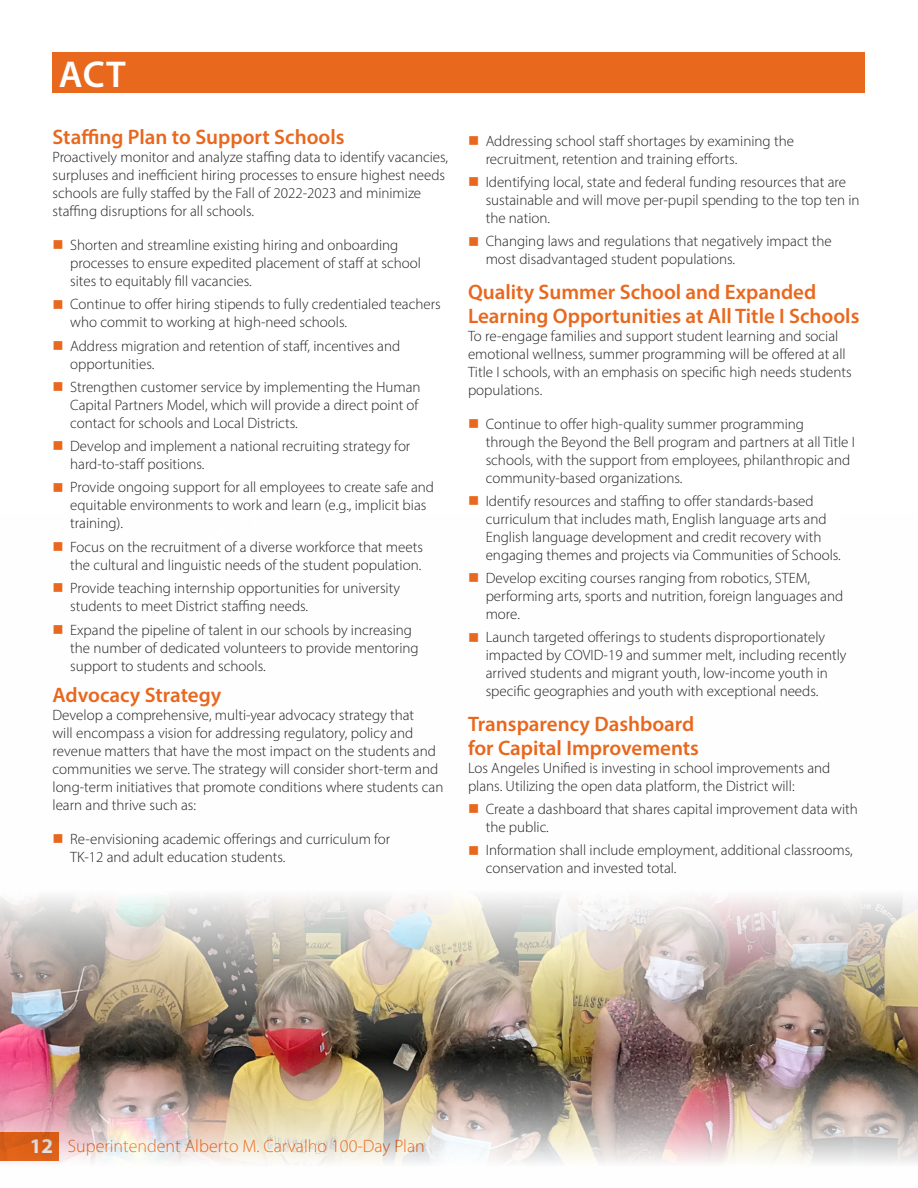
<style>
.page{position:relative;width:918px;height:1188px;background:#fff}
.page>*{position:absolute;margin:0;border:0;box-sizing:border-box;transform-origin:0 0}
.t1{font:600 37.5px "Myriad Pro";color:#fff}
.t2{font:600 21px/24px "Myriad Pro";color:#e8681e}
.t3{font:300 18px "Myriad Pro";color:#e8681e}
.t4{font:300 15px/18px "Myriad Pro";color:#231f20}
.s1{color:#e8681e}
.s2{font-weight:700;font-size:21px;color:#fff}
</style>
<div class="page">
<div style="left:52px;top:52px;width:814px;height:41px;background:#e8681e"></div>
<img style="left:0;top:896px;width:918px;height:267px">
<p class="t1" style="left:59px;top:50px;width:69px">ACT</p>
<p class="t2" style="left:52px;top:125px;width:294px">Staffing Plan to Support Schools</p>
<p class="t4" style="left:52px;top:148px;width:397px">Proactively monitor and analyze staffing data to identify vacancies, surpluses and inefficient hiring processes to ensure highest needs schools are fully staffed by the Fall of 2022-2023 and minimize staffing disruptions for all schools.</p>
<p class="t4" style="left:52px;top:236px;width:347px"><span class="s1">■</span> Shorten and streamline existing hiring and onboarding</p>
<p class="t4" style="left:70px;top:254px;width:352px">processes to ensure expedited placement of staff at school sites to equitably fill vacancies.</p>
<p class="t4" style="left:52px;top:295px;width:390px"><span class="s1">■</span> Continue to offer hiring stipends to fully credentialed teachers</p>
<p class="t4" style="left:70px;top:313px;width:278px">who commit to working at high-need schools.</p>
<p class="t4" style="left:52px;top:336px;width:349px"><span class="s1">■</span> Address migration and retention of staff, incentives and</p>
<p class="t4" style="left:70px;top:354px;width:86px">opportunities.</p>
<p class="t4" style="left:52px;top:378px;width:370px"><span class="s1">■</span> Strengthen customer service by implementing the Human</p>
<p class="t4" style="left:70px;top:396px;width:350px">Capital Partners Model, which will provide a direct point of contact for schools and Local Districts.</p>
<p class="t4" style="left:52px;top:437px;width:359px"><span class="s1">■</span> Develop and implement a national recruiting strategy for</p>
<p class="t4" style="left:70px;top:455px;width:136px">hard-to-staff positions.</p>
<p class="t4" style="left:52px;top:478px;width:383px"><span class="s1">■</span> Provide ongoing support for all employees to create safe and</p>
<p class="t4" style="left:70px;top:496px;width:358px">equitable environments to work and learn (e.g., implicit bias training).</p>
<p class="t4" style="left:52px;top:537px;width:372px"><span class="s1">■</span> Focus on the recruitment of a diverse workforce that meets</p>
<p class="t4" style="left:70px;top:555px;width:353px">the cultural and linguistic needs of the student population.</p>
<p class="t4" style="left:52px;top:579px;width:349px"><span class="s1">■</span> Provide teaching internship opportunities for university</p>
<p class="t4" style="left:70px;top:597px;width:240px">students to meet District staffing needs.</p>
<p class="t4" style="left:52px;top:621px;width:361px"><span class="s1">■</span> Expand the pipeline of talent in our schools by increasing</p>
<p class="t4" style="left:70px;top:639px;width:350px">the number of dedicated volunteers to provide mentoring support to students and schools.</p>
<p class="t2" style="left:52px;top:683px;width:170px">Advocacy Strategy</p>
<p class="t4" style="left:52px;top:706px;width:392px">Develop a comprehensive, multi-year advocacy strategy that<br>will encompass a vision for addressing regulatory, policy and revenue matters that have the most impact on the students and communities we serve. The strategy will consider short-term and long-term initiatives that promote conditions where students can learn and thrive such as:</p>
<p class="t4" style="left:52px;top:830px;width:339px"><span class="s1">■</span> Re-envisioning academic offerings and curriculum for</p>
<p class="t4" style="left:70px;top:848px;width:217px">TK-12 and adult education students.</p>
<p class="t4" style="left:468px;top:132px;width:328px"><span class="s1">■</span> Addressing school staff shortages by examining the</p>
<p class="t4" style="left:486px;top:150px;width:253px">recruitment, retention and training efforts.</p>
<p class="t4" style="left:468px;top:173px;width:380px"><span class="s1">■</span> Identifying local, state and federal funding resources that are</p>
<p class="t4" style="left:486px;top:191px;width:375px">sustainable and will move per-pupil spending to the top ten in the nation.</p>
<p class="t4" style="left:468px;top:232px;width:365px"><span class="s1">■</span> Changing laws and regulations that negatively impact the</p>
<p class="t4" style="left:486px;top:250px;width:251px">most disadvantaged student populations.</p>
<p class="t2" style="left:468px;top:279px;width:393px">Quality Summer School and Expanded<br>Learning Opportunities at All Title I Schools</p>
<p class="t4" style="left:468px;top:327px;width:385px">To re-engage families and support student learning and social emotional wellness, summer programming will be offered at all Title I schools, with an emphasis on specific high needs students populations.</p>
<p class="t4" style="left:468px;top:414px;width:338px"><span class="s1">■</span> Continue to offer high-quality summer programming</p>
<p class="t4" style="left:486px;top:432px;width:371px">through the Beyond the Bell program and partners at all Title I schools, with the support from employees, philanthropic and community-based organizations.</p>
<p class="t4" style="left:468px;top:492px;width:347px"><span class="s1">■</span> Identify resources and staffing to offer standards-based</p>
<p class="t4" style="left:486px;top:510px;width:357px">curriculum that includes math, English language arts and<br>English language development and credit recovery with engaging themes and projects via Communities of Schools.</p>
<p class="t4" style="left:468px;top:569px;width:344px"><span class="s1">■</span> Develop exciting courses ranging from robotics, STEM,</p>
<p class="t4" style="left:486px;top:587px;width:359px">performing arts, sports and nutrition, foreign languages and more.</p>
<p class="t4" style="left:468px;top:628px;width:359px"><span class="s1">■</span> Launch targeted offerings to students disproportionately</p>
<p class="t4" style="left:486px;top:646px;width:362px">impacted by COVID-19 and summer melt, including recently arrived students and migrant youth, low-income youth in specific geographies and youth with exceptional needs.</p>
<p class="t2" style="left:468px;top:711px;width:233px">Transparency Dashboard for Capital Improvements</p>
<p class="t4" style="left:468px;top:759px;width:364px">Los Angeles Unified is investing in school improvements and plans. Utilizing the open data platform, the District will:</p>
<p class="t4" style="left:468px;top:800px;width:391px"><span class="s1">■</span> Create a dashboard that shares capital improvement data with</p>
<p class="t4" style="left:486px;top:818px;width:65px">the public.</p>
<p class="t4" style="left:468px;top:841px;width:386px"><span class="s1">■</span> Information shall include employment, additional classrooms,</p>
<p class="t4" style="left:486px;top:859px;width:192px">conservation and invested total.</p>
<p class="t3" style="left:30px;top:1135px;width:397px"><span class="s2">12</span> | Superintendent Alberto M. Carvalho 100-Day Plan</p>
</div>
